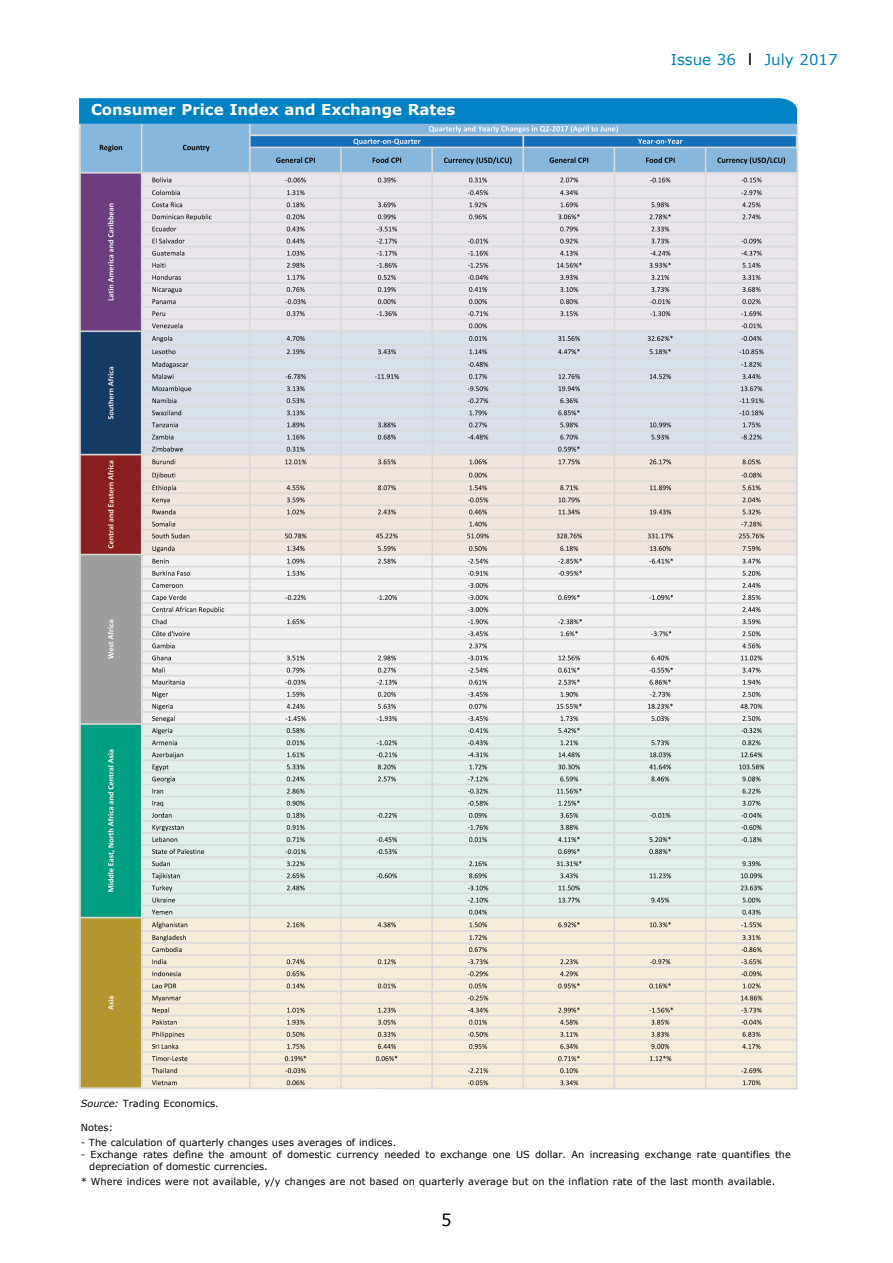
<style>
.page{position:relative;width:893px;height:1263px;background:#fff}
.page>*{position:absolute;margin:0;border:0;box-sizing:border-box;transform-origin:0 0}
.t1{font:16.5px "Verdana";color:#000}
.Normale{font:700 15px "Verdana";color:#fff}
.t2{font:15px "Verdana";color:#0081c3}
.Normale-2{font:9.75px/12px "Verdana";color:#000}
.s1{font-family:"Arial";font-size:16.5px;color:#000}
.s2{font-style:italic}
</style>
<div class="page">
<img style="left:79px;top:124px;width:720px;height:966px">
<svg style="left:79px;top:98px;width:718px;height:26px;background:#0382c3"></svg>
<p class="Normale" style="left:91px;top:99px;width:366px">Consumer Price Index and Exchange Rates</p>
<h2 class="t2" style="left:671px;top:49px;width:168px">Issue 36 <span class="s1">I</span> July 2017</h2>
<p class="Normale-2" style="left:81px;top:1098px;width:139px"><span class="s2">Source:</span> Trading Economics.</p>
<p class="Normale-2" style="left:81px;top:1121px;width:34px">Notes:</p>
<p class="Normale-2" style="left:81px;top:1136px;width:317px">- The calculation of quarterly changes uses averages of indices.</p>
<p class="Normale-2" style="left:89px;top:1148px;width:703px;text-indent:-9px">- Exchange rates define the amount of domestic currency needed to exchange one US dollar. An increasing exchange rate quantifies the depreciation of domestic currencies.</p>
<p class="Normale-2" style="left:81px;top:1175px;width:696px">* Where indices were not available, y/y changes are not based on quarterly average but on the inflation rate of the last month available.</p>
<h1 class="t1" style="left:441px;top:1209px;width:12px">5</h1>
</div>
